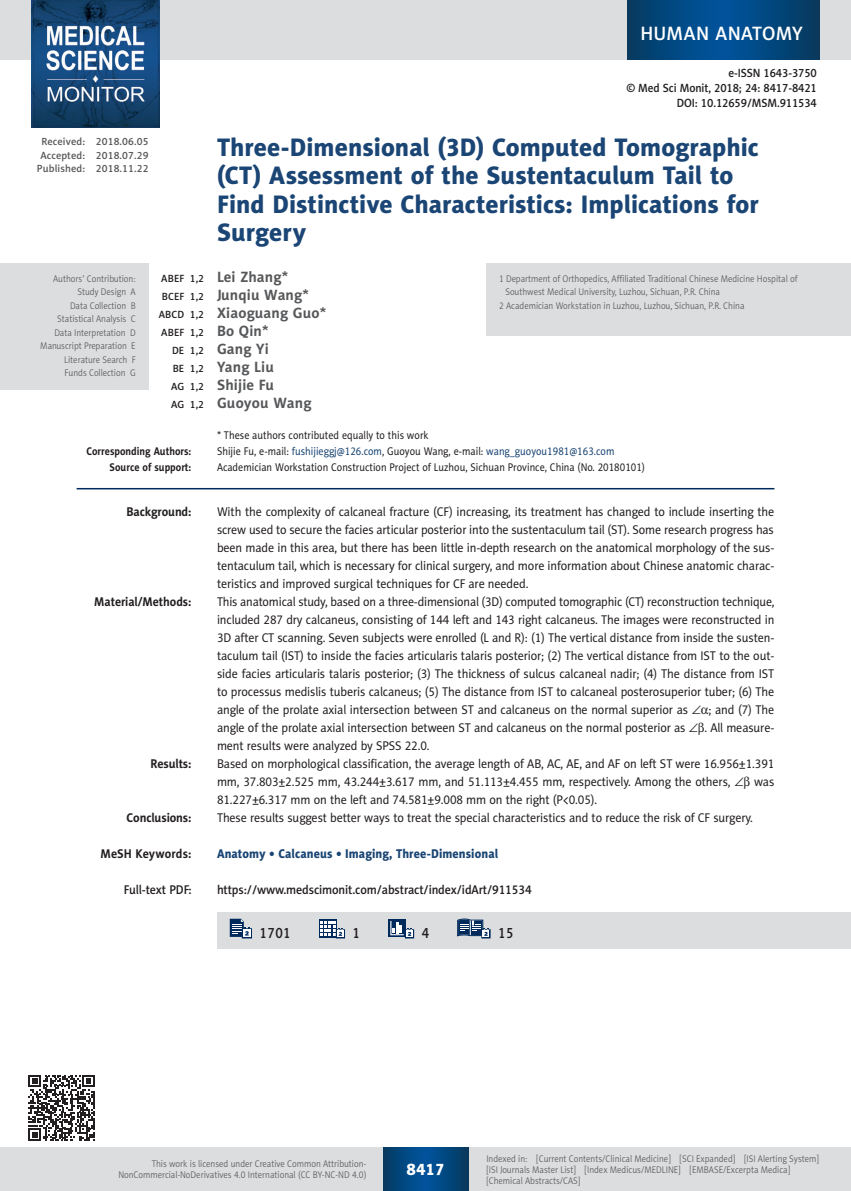
<style>
.page{position:relative;width:851px;height:1191px;background:#fff}
.page>*{position:absolute;margin:0;border:0;box-sizing:border-box;transform-origin:0 0}
.MSM_Tytul{font:25.5px/28.5px "Naomi Sans EFN Heavy";color:#1a4574}
.t1{font:19.5px "Naomi Sans EFN Medium";letter-spacing:.01em;color:#fff}
.t2{font:16.5px "Naomi Sans EFN Heavy";color:#fff}
.MSM_Autorzy{font:700 15px "Naomi Sans EFN";letter-spacing:.01em;color:#57585a}
.MSM_dane{font:15px "Naomi Sans EFN Medium";letter-spacing:.03em;color:#231f20;scale:.9 1}
.MSM_Summary_body{font:12.75px/18px "Naomi Sans EFN";letter-spacing:-.01em;color:#231f20;text-align:justify;scale:.94 1}
.MSM_Summary_body-2{font:12.75px/18px "Naomi Sans EFN";letter-spacing:-.01em;color:#231f20;text-align:justify;scale:.95 1}
.MSM_full_text_pdf{font:12.75px "Naomi Sans EFN Medium";letter-spacing:-.01em;color:#231f20;scale:.95 1}
.MSM_keywords{font:12.75px "Naomi Sans EFN Heavy";letter-spacing:.005em;color:#1a4574;scale:.95 1}
.MSM_Summary_body-3{font:700 12.75px "Naomi Sans EFN";letter-spacing:-.01em;color:#231f20;scale:.95 1}
.MSM_Summary_body-4{font:700 12.75px "Naomi Sans EFN";letter-spacing:-.01em;color:#231f20;scale:.94 1}
.MSM_keywords-2{font:700 12.75px "Naomi Sans EFN";letter-spacing:.005em;color:#231f20;scale:.95 1}
.MSM_full_text_pdf-2{font:12px "Naomi Sans EFN Medium";letter-spacing:-.01em;color:#231f20;scale:.95 1}
.MSM_Support{font:11.25px "Naomi Sans EFN";color:#231f20;scale:.9 1}
.MSM_Adres{font:11.25px "Naomi Sans EFN";color:#1a4574;scale:.9 1}
.MSM_Adres-2{font:11.25px "Naomi Sans EFN";color:#231f20;scale:.9 1}
.MSM_Adres-3{font:700 11.25px "Naomi Sans EFN";color:#231f20;scale:.9 1}
.MSM_Support-2{font:700 11.25px "Naomi Sans EFN";color:#231f20;scale:.9 1}
.t3{font:10.5px "Naomi Sans EFN Medium";letter-spacing:.01em;color:#57585a}
.MSM_Autorzy-2{font:10.5px "Naomi Sans EFN Medium";color:#231f20}
.MSM_Afiliacja{font:9.75px/11.2px "Naomi Sans EFN Light";color:#57585a;scale:.9 1}
.s1{font-family:"Naomi Sans EFN Medium";font-weight:400;font-size:10.5px;color:#231f20}
.s2{font-family:"Naomi Sans EFN";font-weight:700;font-size:15px;color:#57585a}
.s3{color:#231f20}
.s4{font-family:"Standard Sym L"}
</style>
<div class="page">
<div style="left:217px;top:912px;width:633px;height:36px;background:#dcdddf"></div>
<svg style="left:230px;top:918px;width:22px;height:20px"></svg>
<div style="left:319px;top:919px;width:17px;height:18px;background:#00295c"></div>
<svg style="left:320px;top:920px;width:25px;height:18px"></svg>
<div style="left:388px;top:919px;width:18px;height:18px;background:#00295c"></div>
<svg style="left:390px;top:921px;width:24px;height:17px"></svg>
<svg style="left:457px;top:918px;width:33px;height:20px"></svg>
<hr style="left:77px;top:488px;width:697px;height:1px;background:#00295c">
<div style="left:0;top:264px;width:148px;height:126px;background:#dcdddf"></div>
<div style="left:486px;top:264px;width:364px;height:72px;background:#dcdddf"></div>
<svg style="left:28px;top:1075px;width:67px;height:66px"></svg>
<div style="left:0;top:1148px;width:850px;height:43px;background:#dcdddf"></div>
<svg style="left:383px;top:1147px;width:85px;height:43px;background:#02477e"></svg>
<div style="left:0;top:0;width:850px;height:60px;background:#dcdddf"></div>
<img style="left:32px;top:0;width:127px;height:128px">
<svg style="left:627px;top:0;width:192px;height:60px;background:#02477e"></svg>
<h2 class="t1" style="left:640px;top:22px;width:164px">HUMAN ANATOMY</h2>
<p class="MSM_full_text_pdf-2" style="left:728px;top:66px;width:95px">e-ISSN 1643-3750</p>
<p class="MSM_full_text_pdf-2" style="left:626px;top:81px;width:202px">© Med Sci Monit, 2018; 24: 8417-8421</p>
<p class="MSM_full_text_pdf-2" style="left:676px;top:96px;width:149px">DOI: 10.12659/MSM.911534</p>
<p class="MSM_Tytul" style="left:217px;top:132px;width:543px">Three-Dimensional (3D) Computed Tomographic (CT) Assessment of the Sustentaculum Tail to Find Distinctive Characteristics: Implications for Surgery</p>
<p class="MSM_Autorzy" style="left:161px;top:268px;width:128px"><span class="s1">ABEF 1,2</span> Lei Zhang*</p>
<p class="MSM_Autorzy" style="left:162px;top:286px;width:149px"><span class="s1">BCEF 1,2</span> Junqiu Wang*</p>
<p class="MSM_Autorzy" style="left:159px;top:304px;width:169px"><span class="s1">ABCD 1,2</span> Xiaoguang Guo*</p>
<p class="MSM_Autorzy-2" style="left:161px;top:326px;width:109px">ABEF 1,2 <span class="s2">Bo Qin*</span></p>
<p class="MSM_Autorzy" style="left:172px;top:340px;width:98px"><span class="s1">DE 1,2</span> Gang Yi</p>
<p class="MSM_Autorzy" style="left:173px;top:358px;width:103px"><span class="s1">BE 1,2</span> Yang Liu</p>
<p class="MSM_Autorzy" style="left:171px;top:376px;width:105px"><span class="s1">AG 1,2</span> Shijie Fu</p>
<p class="MSM_Autorzy" style="left:171px;top:394px;width:142px"><span class="s1">AG 1,2</span> Guoyou Wang</p>
<p class="MSM_Adres-2" style="left:217px;top:429px;width:236px">* These authors contributed equally to this work</p>
<p class="MSM_Adres-3" style="left:86px;top:445px;width:118px">Corresponding Authors:</p>
<p class="MSM_Adres" style="left:217px;top:445px;width:443px"><span class="s3">Shijie Fu, e-mail:</span> fushijieggj@126.com<span class="s3">, Guoyou Wang, e-mail:</span> wang_guoyou1981@163.com</p>
<p class="MSM_Support-2" style="left:110px;top:460px;width:92px">Source of support:</p>
<p class="MSM_Support" style="left:217px;top:460px;width:477px">Academician Workstation Construction Project of Luzhou, Sichuan Province, China (No. 20180101)</p>
<p class="MSM_Summary_body-3" style="left:126px;top:504px;width:70px">Background:</p>
<p class="MSM_Summary_body-2" style="left:217px;top:503px;width:588px">With the complexity of calcaneal fracture (CF) increasing, its treatment has changed to include inserting the screw used to secure the facies articular posterior into the sustentaculum tail (ST). Some research progress has been made in this area, but there has been little in-depth research on the anatomical morphology of the sus&shy;tentaculum tail, which is necessary for clinical surgery, and more information about Chinese anatomic charac&shy;teristics and improved surgical techniques for CF are needed.</p>
<p class="MSM_Summary_body-4" style="left:94px;top:594px;width:105px">Material/Methods:</p>
<p class="MSM_Summary_body" style="left:217px;top:593px;width:594px">This anatomical study, based on a three-dimensional (3D) computed tomographic (CT) reconstruction technique, included 287 dry calcaneus, consisting of 144 left and 143 right calcaneus. The images were reconstructed in 3D after CT scanning. Seven subjects were enrolled (L and R): (1) The vertical distance from inside the susten&shy;taculum tail (IST) to inside the facies articularis talaris posterior; (2) The vertical distance from IST to the out&shy;side facies articularis talaris posterior; (3) The thickness of sulcus calcaneal nadir; (4) The distance from IST to processus medislis tuberis calcaneus; (5) The distance from IST to calcaneal posterosuperior tuber; (6) The angle of the prolate axial intersection between ST and calcaneus on the normal superior as <span class="s4">Ða</span>; and (7) The angle of the prolate axial intersection between ST and calcaneus on the normal posterior as <span class="s4">Ðb</span>. All measure&shy;ment results were analyzed by SPSS 22.0.</p>
<p class="MSM_Summary_body-3" style="left:150px;top:756px;width:45px">Results:</p>
<p class="MSM_Summary_body-2" style="left:217px;top:755px;width:588px">Based on morphological classification, the average length of AB, AC, AE, and AF on left ST were 16.956±1.391 mm, 37.803±2.525 mm, 43.244±3.617 mm, and 51.113±4.455 mm, respectively. Among the others, <span class="s4">Ðb</span> was 81.227±6.317 mm on the left and 74.581±9.008 mm on the right (P&lt;0.05).</p>
<p class="MSM_Summary_body-3" style="left:127px;top:810px;width:70px">Conclusions:</p>
<p class="MSM_Summary_body-2" style="left:217px;top:809px;width:565px">These results suggest better ways to treat the special characteristics and to reduce the risk of CF surgery.</p>
<p class="MSM_keywords-2" style="left:100px;top:846px;width:97px">MeSH Keywords:</p>
<p class="MSM_keywords" style="left:217px;top:846px;width:297px">Anatomy • Calcaneus • Imaging, Three-Dimensional</p>
<p class="MSM_full_text_pdf" style="left:124px;top:882px;width:73px">Full-text PDF:</p>
<p class="MSM_full_text_pdf" style="left:217px;top:882px;width:333px">https://www.medscimonit.com/abstract/index/idArt/911534</p>
<p class="t3" style="left:41px;top:136px;width:109px">Received: 2018.06.05</p>
<p class="t3" style="left:40px;top:149px;width:110px">Accepted: 2018.07.29</p>
<p class="t3" style="left:37px;top:163px;width:113px">Published: 2018.11.22</p>
<p class="MSM_Afiliacja" style="left:53px;top:273px;width:93px">Authors’ Contribution:</p>
<p class="MSM_Afiliacja" style="left:77px;top:286px;width:66px">Study Design A</p>
<p class="MSM_Afiliacja" style="left:70px;top:300px;width:74px">Data Collection B</p>
<p class="MSM_Afiliacja" style="left:57px;top:313px;width:89px">Statistical Analysis C</p>
<p class="MSM_Afiliacja" style="left:54px;top:327px;width:92px">Data Interpretation D</p>
<p class="MSM_Afiliacja" style="left:40px;top:340px;width:107px">Manuscript Preparation E</p>
<p class="MSM_Afiliacja" style="left:64px;top:354px;width:81px">Literature Search F</p>
<p class="MSM_Afiliacja" style="left:65px;top:367px;width:80px">Funds Collection G</p>
<p class="MSM_Afiliacja" style="left:505px;top:272px;width:326px;line-height:13.5px;text-indent:-6px">1 Department of Orthopedics, Affiliated Traditional Chinese Medicine Hospital of<br>Southwest Medical University, Luzhou, Sichuan, P.R. China</p>
<p class="MSM_Afiliacja" style="left:499px;top:300px;width:274px">2 Academician Workstation in Luzhou, Luzhou, Sichuan, P.R. China</p>
<p class="MSM_dane" style="left:259px;top:924px;width:36px">1701</p>
<p class="MSM_dane" style="left:352px;top:924px;width:10px">1</p>
<p class="MSM_dane" style="left:421px;top:924px;width:10px">4</p>
<p class="MSM_dane" style="left:498px;top:924px;width:19px">15</p>
<p class="MSM_Afiliacja" style="left:118px;top:1158px;width:277px;text-align:right">This work is licensed under Creative Common Attribution-<br>NonCommercial-NoDerivatives 4.0 International (CC BY-NC-ND 4.0)</p>
<p class="t2" style="left:406px;top:1159px;width:40px">8417</p>
<p class="MSM_Afiliacja" style="left:486px;top:1152px;width:371px">Indexed in: [Current Contents/Clinical Medicine] [SCI Expanded] [ISI Alerting System] [ISI Journals Master List] [Index Medicus/MEDLINE] [EMBASE/Excerpta Medica] [Chemical Abstracts/CAS]</p>
</div>
